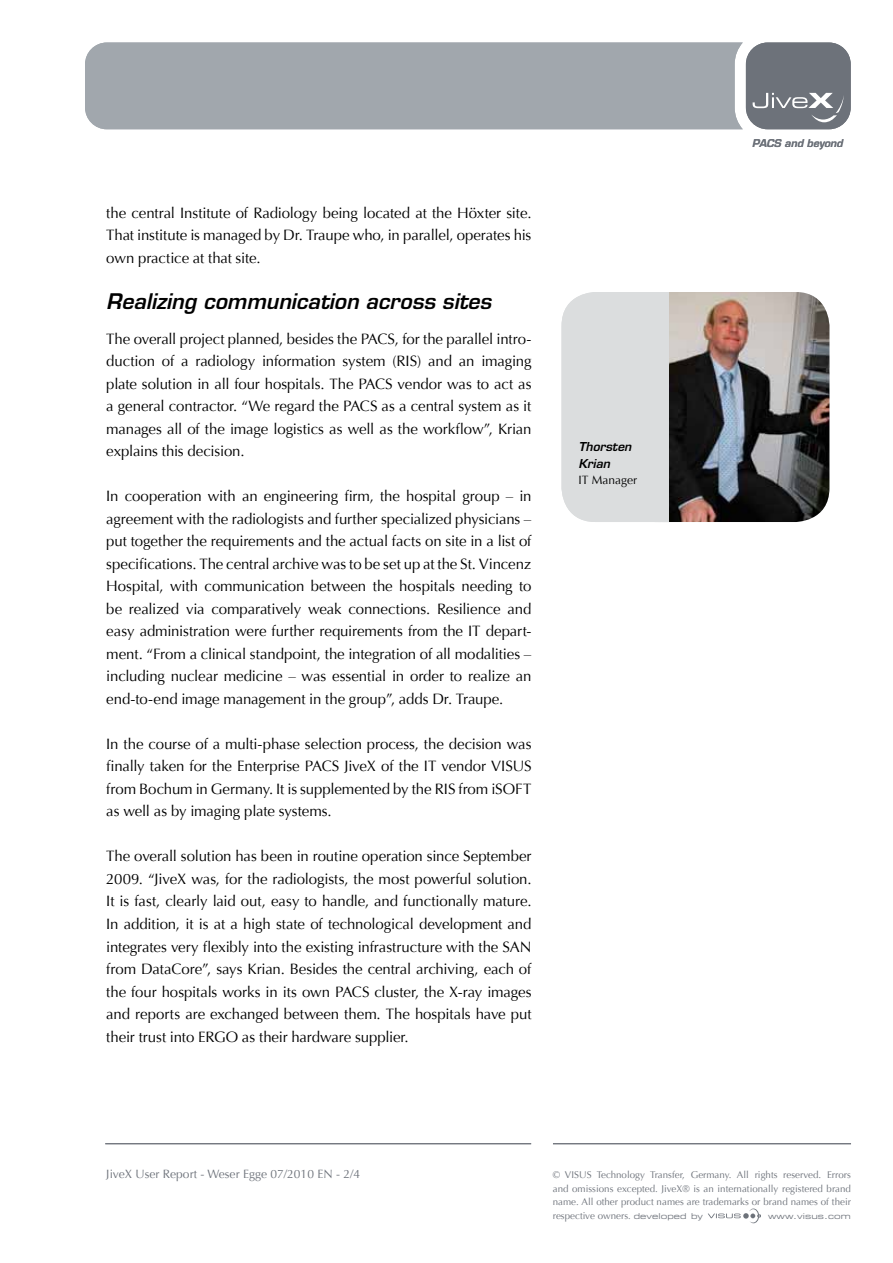
<style>
.page{position:relative;width:893px;height:1263px;background:#fff}
.page>*{position:absolute;margin:0;border:0;box-sizing:border-box;transform-origin:0 0}
.t1{font:italic 600 21px "Eurostile";color:#000}
.t2{font:15px/22.5px "Optima";letter-spacing:-.01em;color:#000;text-align:justify}
.t3{font:12px "Optima";color:#6d727a}
.t4{font:italic 600 12px/16.5px "Eurostile";color:#000}
.t5{font:12px "Optima";color:#000}
.t6{font:italic 600 10.5px "Eurostile";color:#6d727a}
.t7{font:9.75px/13.5px "Optima";color:#6d727a;text-align:justify}
.t8{font:8.1px "Eurostile Extended Two";letter-spacing:.01em;color:#6d727a}
.s1{font-size:9.3px}
.s2{font-family:"Eurostile Extended Two";font-size:8.1px}
</style>
<div class="page">
<div style="left:85px;top:43px;width:658px;height:86px;background:#a1a7ad"></div>
<div style="left:746px;top:43px;width:105px;height:86px;background:#6d727a;border-radius:22px"></div>
<svg style="left:753px;top:93px;width:91px;height:29px"></svg>
<hr style="left:553px;top:1143px;width:298px;height:1px;background:#6d727a">
<hr style="left:105px;top:1143px;width:426px;height:1px;background:#6d727a">
<svg style="left:708px;top:1208px;width:53px;height:15px"></svg>
<img style="left:669px;top:292px;width:160px;height:230px">
<div style="left:561px;top:292px;width:108px;height:230px;background:#dbddde"></div>
<p class="t2" style="left:106px;top:202px;width:427px">the central Institute of Radiology being located at the Höxter site.<br>That institute is managed by Dr. Traupe who, in parallel, operates his own practice at that site.</p>
<h1 class="t1" style="left:106px;top:289px;width:387px">Realizing communication across sites</h1>
<p class="t2" style="left:106px;top:328px;width:427px">The overall project planned, besides the PACS, for the parallel intro&shy;duction of a radiology information system (RIS) and an imaging plate solution in all four hospitals. The PACS vendor was to act as a general contractor. “We regard the PACS as a central system as it manages all of the image logistics as well as the workflow”, Krian explains this decision.</p>
<p class="t2" style="left:106px;top:485px;width:427px">In cooperation with an engineering firm, the hospital group – in agreement with the radiologists and further specialized physicians – put together the requirements and the actual facts on site in a list of specifications. The central archive was to be set up at the St. Vincenz Hospital, with communication between the hospitals needing to be realized via comparatively weak connections. Resilience and easy administration were further requirements from the IT depart&shy;ment. “From a clinical standpoint, the integration of all modalities – including nuclear medicine – was essential in order to realize an end-to-end image management in the group”, adds Dr. Traupe.</p>
<p class="t2" style="left:106px;top:733px;width:427px">In the course of a multi-phase selection process, the decision was finally taken for the Enterprise PACS JiveX of the IT vendor VISUS from Bochum in Germany. It is supplemented by the RIS from iSOFT as well as by imaging plate systems.</p>
<p class="t2" style="left:106px;top:845px;width:427px">The overall solution has been in routine operation since September 2009. “JiveX was, for the radiologists, the most powerful solution.<br>It is fast, clearly laid out, easy to handle, and functionally mature.<br>In addition, it is at a high state of technological development and integrates very flexibly into the existing infrastructure with the SAN from DataCore”, says Krian. Besides the central archiving, each of the four hospitals works in its own PACS cluster, the X-ray images and reports are exchanged between them. The hospitals have put their trust into ERGO as their hardware supplier.</p>
<p class="t4" style="left:579px;top:438px;width:54px">Thorsten<br>Krian</p>
<p class="t5" style="left:579px;top:473px;width:60px">IT Manager</p>
<p class="t6" style="left:752px;top:137px;width:92px">PACS and beyond</p>
<p class="t3" style="left:106px;top:1167px;width:255px">JiveX User Report - Weser Egge 07/2010 EN - 2/4</p>
<p class="t7" style="left:553px;top:1168px;width:300px">© VISUS Technology Transfer, Germany. All rights reserved. Errors and omissions excepted. JiveX® is an internationally registered brand name. All other product names are trademarks or brand names of their respective owners<span class="s1">.</span> <span class="s2">developed by</span></p>
<p class="t8" style="left:768px;top:1210px;width:84px">www.visus.com</p>
</div>
